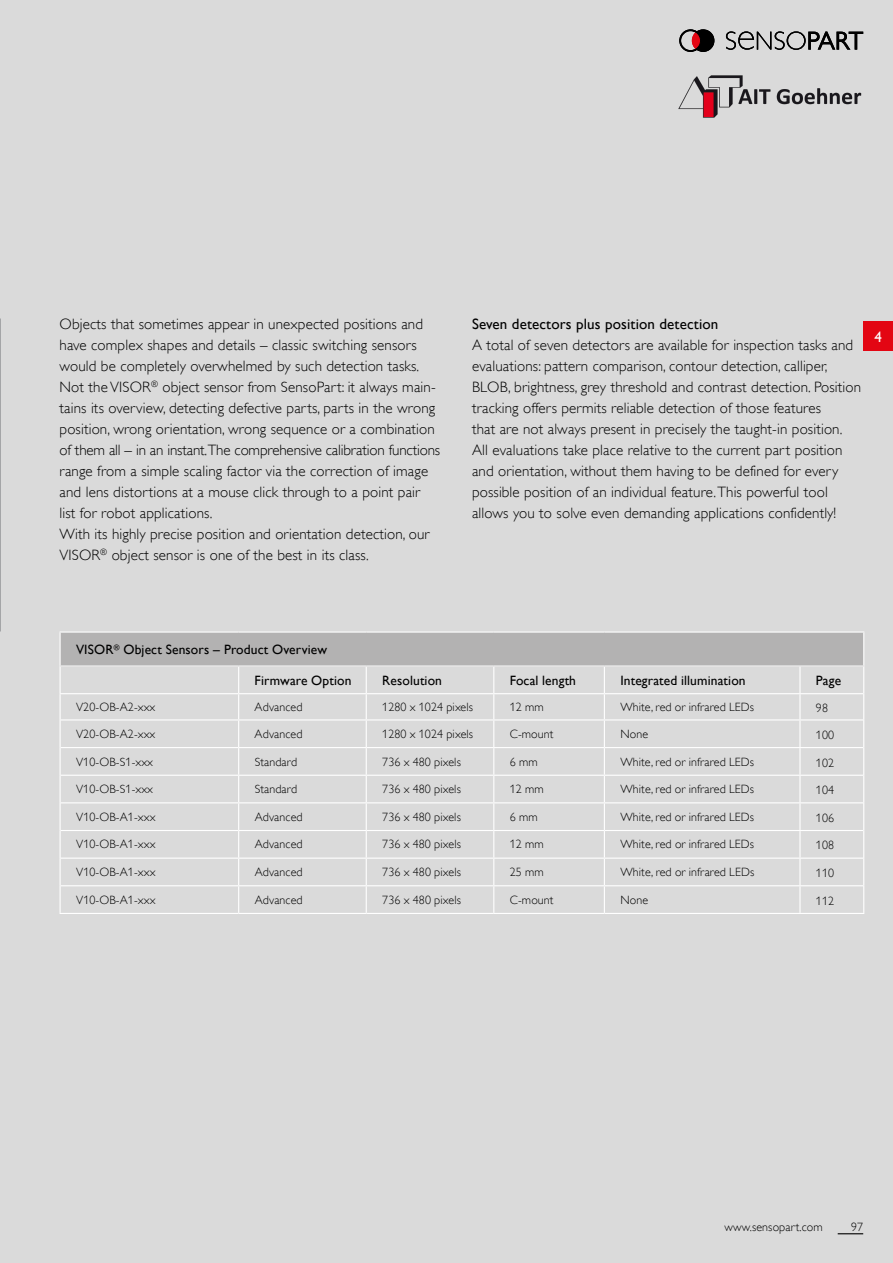
<style>
.page{position:relative;width:893px;height:1263px;background:#dadada}
.page>*{position:absolute;margin:0;border:0;box-sizing:border-box;transform-origin:0 0}
.t1{font:300 15px/21px "Gill Alt One";letter-spacing:.01em;color:#000}
.t2{font:15px "Gill Alt One";letter-spacing:.01em;color:#000}
.t3{font:15px "Gill Alt One";color:#fff}
.t4{font:13.5px "Gill Alt One";letter-spacing:.01em;color:#000}
.t5{font:300 12px "Gill Alt One";letter-spacing:.01em;color:#000}
</style>
<div class="page">
<svg style="left:838px;top:1233px;width:25px;height:1px"></svg>
<div style="left:863px;top:321px;width:30px;height:30px;background:#e30613"></div>
<svg style="left:726px;top:31px;width:137px;height:19px"></svg>
<svg style="left:680px;top:30px;width:34px;height:22px"></svg>
<div style="left:60px;top:632px;width:804px;height:34px;background:#b3b2b2"></div>
<hr style="left:60px;top:631px;width:179px;height:2px;background:#fff">
<hr style="left:239px;top:631px;width:127px;height:2px;background:#fff">
<hr style="left:366px;top:631px;width:128px;height:2px;background:#fff">
<hr style="left:494px;top:631px;width:110px;height:2px;background:#fff">
<hr style="left:604px;top:631px;width:196px;height:2px;background:#fff">
<hr style="left:800px;top:631px;width:64px;height:2px;background:#fff">
<hr style="left:60px;top:633px;width:1px;height:32px;background:#fff">
<hr style="left:863px;top:633px;width:1px;height:32px;background:#fff">
<hr style="left:60px;top:665px;width:179px;height:2px;background:#fff">
<hr style="left:239px;top:665px;width:127px;height:2px;background:#fff">
<hr style="left:366px;top:665px;width:128px;height:2px;background:#fff">
<hr style="left:494px;top:665px;width:110px;height:2px;background:#fff">
<hr style="left:604px;top:665px;width:196px;height:2px;background:#fff">
<hr style="left:800px;top:665px;width:64px;height:2px;background:#fff">
<hr style="left:61px;top:775px;width:178px;height:1px;background:#fff">
<hr style="left:239px;top:775px;width:127px;height:1px;background:#fff">
<hr style="left:366px;top:775px;width:128px;height:1px;background:#fff">
<hr style="left:494px;top:775px;width:110px;height:1px;background:#fff">
<hr style="left:604px;top:775px;width:196px;height:1px;background:#fff">
<hr style="left:800px;top:775px;width:63px;height:1px;background:#fff">
<hr style="left:61px;top:802px;width:178px;height:1px;background:#fff">
<hr style="left:239px;top:802px;width:127px;height:1px;background:#fff">
<hr style="left:366px;top:802px;width:128px;height:1px;background:#fff">
<hr style="left:494px;top:802px;width:110px;height:1px;background:#fff">
<hr style="left:604px;top:802px;width:196px;height:1px;background:#fff">
<hr style="left:800px;top:802px;width:63px;height:1px;background:#fff">
<hr style="left:61px;top:830px;width:178px;height:1px;background:#fff">
<hr style="left:239px;top:830px;width:127px;height:1px;background:#fff">
<hr style="left:366px;top:830px;width:128px;height:1px;background:#fff">
<hr style="left:494px;top:830px;width:110px;height:1px;background:#fff">
<hr style="left:604px;top:830px;width:196px;height:1px;background:#fff">
<hr style="left:800px;top:830px;width:63px;height:1px;background:#fff">
<hr style="left:61px;top:857px;width:178px;height:2px;background:#fff">
<hr style="left:239px;top:857px;width:127px;height:2px;background:#fff">
<hr style="left:366px;top:857px;width:128px;height:2px;background:#fff">
<hr style="left:494px;top:857px;width:110px;height:2px;background:#fff">
<hr style="left:604px;top:857px;width:196px;height:2px;background:#fff">
<hr style="left:800px;top:857px;width:63px;height:2px;background:#fff">
<hr style="left:61px;top:885px;width:178px;height:1px;background:#fff">
<hr style="left:239px;top:885px;width:127px;height:1px;background:#fff">
<hr style="left:366px;top:885px;width:128px;height:1px;background:#fff">
<hr style="left:494px;top:885px;width:110px;height:1px;background:#fff">
<hr style="left:604px;top:885px;width:196px;height:1px;background:#fff">
<hr style="left:800px;top:885px;width:63px;height:1px;background:#fff">
<svg style="left:60px;top:667px;width:1px;height:246px"></svg>
<svg style="left:238px;top:667px;width:1px;height:246px"></svg>
<svg style="left:366px;top:667px;width:1px;height:246px"></svg>
<svg style="left:493px;top:667px;width:1px;height:246px"></svg>
<svg style="left:604px;top:667px;width:1px;height:246px"></svg>
<svg style="left:799px;top:667px;width:1px;height:246px"></svg>
<svg style="left:863px;top:667px;width:1px;height:246px"></svg>
<hr style="left:60px;top:693px;width:179px;height:1px;background:#fff">
<hr style="left:61px;top:719px;width:178px;height:1px;background:#fff">
<hr style="left:61px;top:747px;width:178px;height:1px;background:#fff">
<hr style="left:60px;top:913px;width:179px;height:1px;background:#fff">
<hr style="left:239px;top:693px;width:127px;height:1px;background:#fff">
<hr style="left:366px;top:693px;width:128px;height:1px;background:#fff">
<hr style="left:239px;top:719px;width:127px;height:1px;background:#fff">
<hr style="left:366px;top:719px;width:128px;height:1px;background:#fff">
<hr style="left:239px;top:747px;width:127px;height:1px;background:#fff">
<hr style="left:366px;top:747px;width:128px;height:1px;background:#fff">
<hr style="left:239px;top:913px;width:127px;height:1px;background:#fff">
<hr style="left:366px;top:913px;width:128px;height:1px;background:#fff">
<hr style="left:494px;top:693px;width:110px;height:1px;background:#fff">
<hr style="left:494px;top:719px;width:110px;height:1px;background:#fff">
<hr style="left:494px;top:747px;width:110px;height:1px;background:#fff">
<hr style="left:494px;top:913px;width:110px;height:1px;background:#fff">
<hr style="left:604px;top:693px;width:196px;height:1px;background:#fff">
<hr style="left:604px;top:719px;width:196px;height:1px;background:#fff">
<hr style="left:604px;top:747px;width:196px;height:1px;background:#fff">
<hr style="left:604px;top:913px;width:196px;height:1px;background:#fff">
<hr style="left:800px;top:693px;width:63px;height:1px;background:#fff">
<hr style="left:800px;top:719px;width:63px;height:1px;background:#fff">
<hr style="left:800px;top:747px;width:63px;height:1px;background:#fff">
<hr style="left:800px;top:913px;width:64px;height:1px;background:#fff">
<img style="left:0;top:319px;width:1px;height:312px">
<img style="left:678px;top:75px;width:184px;height:43px">
<p class="t1" style="left:60px;top:314px;width:382px">Objects that sometimes appear in unexpected positions and have complex shapes and details – classic switching sensors would be completely overwhelmed by such detection tasks.<br>Not the VISOR<sup>®</sup> object sensor from SensoPart: it always main&shy;tains its overview, detecting defective parts, parts in the wrong position, wrong orientation, wrong sequence or a combination of them all – in an instant.The comprehensive calibration functions range from a simple scaling factor via the correction of image and lens distortions at a mouse click through to a point pair<br>list for robot applications.<br>With its highly precise position and orientation detection, our VISOR<sup>®</sup> object sensor is one of the best in its class.</p>
<p class="t2" style="left:472px;top:315px;width:248px">Seven detectors plus position detection</p>
<p class="t1" style="left:472px;top:335px;width:391px">A total of seven detectors are available for inspection tasks and evaluations: pattern comparison, contour detection, calliper, BLOB, brightness, grey threshold and contrast detection. Position tracking offers permits reliable detection of those features<br>that are not always present in precisely the taught-in position.<br>All evaluations take place relative to the current part position and orientation, without them having to be defined for every possible position of an individual feature. This powerful tool allows you to solve even demanding applications confidently!</p>
<p class="t3" style="left:874px;top:328px;width:9px">4</p>
<p class="t4" style="left:76px;top:642px;width:252px">VISOR<sup>®</sup> Object Sensors – Product Overview</p>
<p class="t4" style="left:255px;top:672px;width:98px">Firmware Option</p>
<p class="t4" style="left:382px;top:672px;width:61px">Resolution</p>
<p class="t4" style="left:510px;top:672px;width:68px">Focal length</p>
<p class="t4" style="left:620px;top:672px;width:127px">Integrated illumination</p>
<p class="t4" style="left:816px;top:672px;width:27px">Page</p>
<p class="t5" style="left:76px;top:700px;width:81px">V20-OB-A2-xxx</p>
<p class="t5" style="left:255px;top:700px;width:49px">Advanced</p>
<p class="t5" style="left:382px;top:700px;width:92px">1280 x 1024 pixels</p>
<p class="t5" style="left:510px;top:700px;width:35px">12 mm</p>
<p class="t5" style="left:620px;top:700px;width:135px">White, red or infrared LEDs</p>
<p class="t5" style="left:76px;top:727px;width:81px">V20-OB-A2-xxx</p>
<p class="t5" style="left:255px;top:727px;width:49px">Advanced</p>
<p class="t5" style="left:382px;top:727px;width:92px">1280 x 1024 pixels</p>
<p class="t5" style="left:510px;top:727px;width:45px">C-mount</p>
<p class="t5" style="left:620px;top:727px;width:29px">None</p>
<p class="t5" style="left:76px;top:754px;width:78px">V10-OB-S1-xxx</p>
<p class="t5" style="left:255px;top:754px;width:44px">Standard</p>
<p class="t5" style="left:382px;top:754px;width:80px">736 x 480 pixels</p>
<p class="t5" style="left:510px;top:754px;width:29px">6 mm</p>
<p class="t5" style="left:620px;top:754px;width:135px">White, red or infrared LEDs</p>
<p class="t5" style="left:76px;top:782px;width:78px">V10-OB-S1-xxx</p>
<p class="t5" style="left:255px;top:782px;width:44px">Standard</p>
<p class="t5" style="left:382px;top:782px;width:80px">736 x 480 pixels</p>
<p class="t5" style="left:510px;top:782px;width:35px">12 mm</p>
<p class="t5" style="left:620px;top:782px;width:135px">White, red or infrared LEDs</p>
<p class="t5" style="left:76px;top:810px;width:81px">V10-OB-A1-xxx</p>
<p class="t5" style="left:255px;top:810px;width:49px">Advanced</p>
<p class="t5" style="left:382px;top:810px;width:80px">736 x 480 pixels</p>
<p class="t5" style="left:510px;top:810px;width:29px">6 mm</p>
<p class="t5" style="left:620px;top:810px;width:135px">White, red or infrared LEDs</p>
<p class="t5" style="left:76px;top:837px;width:81px">V10-OB-A1-xxx</p>
<p class="t5" style="left:255px;top:837px;width:49px">Advanced</p>
<p class="t5" style="left:382px;top:837px;width:80px">736 x 480 pixels</p>
<p class="t5" style="left:510px;top:837px;width:35px">12 mm</p>
<p class="t5" style="left:620px;top:837px;width:135px">White, red or infrared LEDs</p>
<p class="t5" style="left:76px;top:865px;width:81px">V10-OB-A1-xxx</p>
<p class="t5" style="left:255px;top:865px;width:49px">Advanced</p>
<p class="t5" style="left:382px;top:865px;width:80px">736 x 480 pixels</p>
<p class="t5" style="left:510px;top:865px;width:35px">25 mm</p>
<p class="t5" style="left:620px;top:865px;width:135px">White, red or infrared LEDs</p>
<p class="t5" style="left:76px;top:893px;width:81px">V10-OB-A1-xxx</p>
<p class="t5" style="left:255px;top:893px;width:49px">Advanced</p>
<p class="t5" style="left:382px;top:893px;width:80px">736 x 480 pixels</p>
<p class="t5" style="left:510px;top:893px;width:45px">C-mount</p>
<p class="t5" style="left:620px;top:893px;width:29px">None</p>
<p class="t5" style="left:816px;top:701px;width:14px">98</p>
<p class="t5" style="left:816px;top:728px;width:20px">100</p>
<p class="t5" style="left:816px;top:756px;width:20px">102</p>
<p class="t5" style="left:816px;top:783px;width:20px">104</p>
<p class="t5" style="left:816px;top:811px;width:20px">106</p>
<p class="t5" style="left:816px;top:838px;width:20px">108</p>
<p class="t5" style="left:816px;top:866px;width:20px">110</p>
<p class="t5" style="left:816px;top:893px;width:20px">112</p>
<p class="t5" style="left:725px;top:1220px;width:100px">www.sensopart.com</p>
<p class="t5" style="left:851px;top:1220px;width:14px">97</p>
</div>
